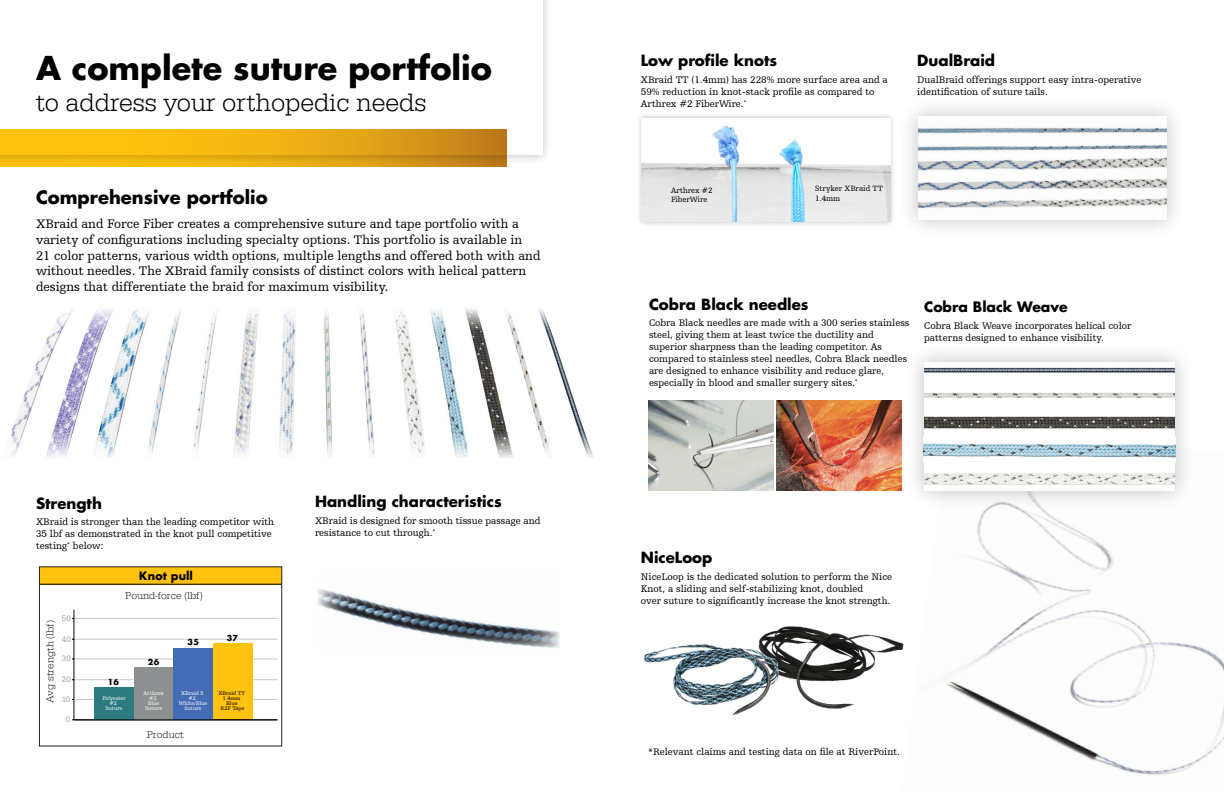
<style>
.page{position:relative;width:1224px;height:792px;background:#fff}
.page>*{position:absolute;margin:0;border:0;box-sizing:border-box;transform-origin:0 0}
.t1{font:700 32px "Futura For Stryker";color:#000}
.t2{font:26px "URW Egyptienne T Ligh";color:#000}
.t3{font:700 18px "Futura For Stryker";color:#000}
.t4{font:700 15px "Futura For Stryker";color:#000}
.t5{font:700 14px "Futura For Stryker";color:#000}
.t6{font:13px/15.6px "Humanist Slabserif 712 BT";color:#000}
.t7{font:700 11.2px "Futura";color:#000}
.t8{font:10.5px "URW Egyptienne T Ligh";color:#231f20}
.t9{font:10px/12px "Humanist Slabserif 712 BT";color:#000}
.t10{font:8.1px "URW Egyptienne T Ligh";letter-spacing:.05em;color:#77797c}
.t11{font:700 8.1px "Futura";letter-spacing:.04em;color:#000}
.t12{font:8px/9.6px "Humanist Slabserif 712 BT";color:#000}
.t13{font:5.6px/4.9px "Humanist Slabserif 712 BT";color:#fff;text-align:center}
.t14{font:5.6px/4.9px "Humanist Slabserif 712 BT";color:#000;text-align:center}
</style>
<div class="page">
<img style="left:942px;top:511px;width:282px;height:264px">
<div style="left:0;top:0;width:553px;height:165px;background:#000;opacity:.25"></div>
<div style="left:0;top:0;width:543px;height:155px;background:#fff"></div>
<img style="left:648px;top:400px;width:126px;height:91px">
<img style="left:776px;top:400px;width:126px;height:91px">
<div style="left:39px;top:567px;width:243px;height:17px;background:#ffc20e"></div>
<hr style="left:74px;top:618px;width:203px;height:1px;background:#c6c7c9">
<hr style="left:74px;top:639px;width:203px;height:1px;background:#c6c7c9">
<hr style="left:74px;top:659px;width:203px;height:1px;background:#c6c7c9">
<hr style="left:74px;top:680px;width:203px;height:1px;background:#c6c7c9">
<hr style="left:74px;top:699px;width:203px;height:1px;background:#c6c7c9">
<div style="left:213px;top:643px;width:39px;height:77px;background:#ffc20e"></div>
<div style="left:94px;top:687px;width:40px;height:33px;background:#2c7b80"></div>
<div style="left:134px;top:668px;width:40px;height:52px;background:#8d9091"></div>
<div style="left:173px;top:648px;width:40px;height:72px;background:#436cb4"></div>
<hr style="left:74px;top:610px;width:1px;height:110px;background:#040505">
<hr style="left:39px;top:584px;width:243px;height:1px;background:#000">
<div style="left:39px;top:566px;width:243px;height:180px;border:1px solid #231f20"></div>
<hr style="left:74px;top:720px;width:203px;height:1px;background:#040505">
<svg style="left:0;top:130px;width:507px;height:37px;background:#e8ab13"></svg>
<img style="left:317px;top:589px;width:243px;height:59px">
<img style="left:8px;top:308px;width:585px;height:150px">
<div style="left:904px;top:342px;width:291px;height:169px;background:#000;opacity:.25"></div>
<img style="left:924px;top:362px;width:251px;height:129px">
<div style="left:636px;top:113px;width:260px;height:114px;background:#000;opacity:.25"></div>
<img style="left:642px;top:118px;width:248px;height:104px">
<img style="left:924px;top:437px;width:251px;height:26px">
<img style="left:643px;top:626px;width:261px;height:89px">
<div style="left:898px;top:96px;width:289px;height:143px;background:#000;opacity:.25"></div>
<div style="left:918px;top:116px;width:249px;height:103px;background:#fff"></div>
<img style="left:918px;top:127px;width:249px;height:25px">
<img style="left:918px;top:157px;width:249px;height:14px">
<img style="left:918px;top:179px;width:249px;height:30px">
<h1 class="t1" style="left:36px;top:46px;width:458px">A complete suture portfolio</h1>
<h2 class="t2" style="left:36px;top:87px;width:392px">to address your orthopedic needs</h2>
<h3 class="t3" style="left:36px;top:185px;width:233px">Comprehensive portfolio</h3>
<p class="t6" style="left:36px;top:216px;width:506px">XBraid and Force Fiber creates a comprehensive suture and tape portfolio with a variety of configurations including specialty options. This portfolio is available in<br>21 color patterns, various width options, multiple lengths and offered both with and without needles. The XBraid family consists of distinct colors with helical pattern designs that differentiate the braid for maximum visibility.</p>
<h3 class="t4" style="left:36px;top:493px;width:67px">Strength</h3>
<p class="t9" style="left:36px;top:516px;width:240px">XBraid is stronger than the leading competitor with<br>35 lbf as demonstrated in the knot pull competitive testing<sup>*</sup> below:</p>
<p class="t7" style="left:139px;top:568px;width:56px">Knot pull</p>
<p class="t10" style="left:62px;top:613px;width:11px">50</p>
<p class="t8" style="left:44px;top:703px;width:84px;rotate:-90deg">Avg strength (lbf)</p>
<p class="t10" style="left:62px;top:634px;width:11px">40</p>
<p class="t10" style="left:62px;top:654px;width:11px">30</p>
<p class="t10" style="left:62px;top:675px;width:11px">20</p>
<p class="t10" style="left:62px;top:695px;width:10px">10</p>
<p class="t10" style="left:66px;top:715px;width:6px">0</p>
<p class="t8" style="left:125px;top:589px;width:79px">Pound-force (lbf)</p>
<p class="t11" style="left:108px;top:676px;width:12px">16</p>
<p class="t13" style="left:102px;top:696px;width:25px">Polyester #2<br>Suture</p>
<p class="t11" style="left:148px;top:656px;width:13px">26</p>
<p class="t13" style="left:144px;top:691px;width:22px">Arthrex #2<br>Blue<br>Suture</p>
<p class="t11" style="left:187px;top:636px;width:13px">35</p>
<p class="t13" style="left:179px;top:691px;width:30px">XBraid S #2<br>White/Blue<br>Suture</p>
<p class="t8" style="left:147px;top:728px;width:38px">Product</p>
<p class="t11" style="left:227px;top:632px;width:13px">37</p>
<p class="t14" style="left:218px;top:691px;width:28px">XBraid TT<br>1.4mm<br>Blue<br>R2F Tape</p>
<h3 class="t4" style="left:315px;top:492px;width:188px">Handling characteristics</h3>
<p class="t9" style="left:315px;top:514px;width:227px">XBraid is designed for smooth tissue passage and resistance to cut through.<sup>*</sup></p>
<h3 class="t4" style="left:641px;top:51px;width:138px">Low profile knots</h3>
<p class="t9" style="left:641px;top:73px;width:249px">XBraid TT (1.4mm) has 228% more surface area and a<br>59% reduction in knot-stack profile as compared to<br>Arthrex #2 FiberWire.<sup>*</sup></p>
<h3 class="t4" style="left:917px;top:51px;width:79px">DualBraid</h3>
<p class="t9" style="left:917px;top:73px;width:226px">DualBraid offerings support easy intra-operative identification of suture tails.</p>
<p class="t12" style="left:671px;top:185px;width:43px">Arthrex #2<br>FiberWire</p>
<p class="t12" style="left:815px;top:184px;width:69px">Stryker XBraid TT<br>1.4mm</p>
<h3 class="t4" style="left:649px;top:294px;width:161px">Cobra Black needles</h3>
<p class="t9" style="left:649px;top:317px;width:262px">Cobra Black needles are made with a 300 series stainless steel, giving them at least twice the ductility and superior sharpness than the leading competitor. As compared to stainless steel needles, Cobra Black needles are designed to enhance visibility and reduce glare, especially in blood and smaller surgery sites.<sup>*</sup></p>
<h3 class="t5" style="left:924px;top:297px;width:145px">Cobra Black Weave</h3>
<p class="t9" style="left:924px;top:319px;width:209px">Cobra Black Weave incorporates helical color patterns designed to enhance visibility.</p>
<h3 class="t4" style="left:641px;top:548px;width:73px">NiceLoop</h3>
<p class="t9" style="left:641px;top:570px;width:253px">NiceLoop is the dedicated solution to perform the Nice<br>Knot, a sliding and self-stabilizing knot, doubled<br>over suture to significantly increase the knot strength.</p>
<p class="t9" style="left:648px;top:746px;width:253px">*Relevant claims and testing data on file at RiverPoint.</p>
</div>
